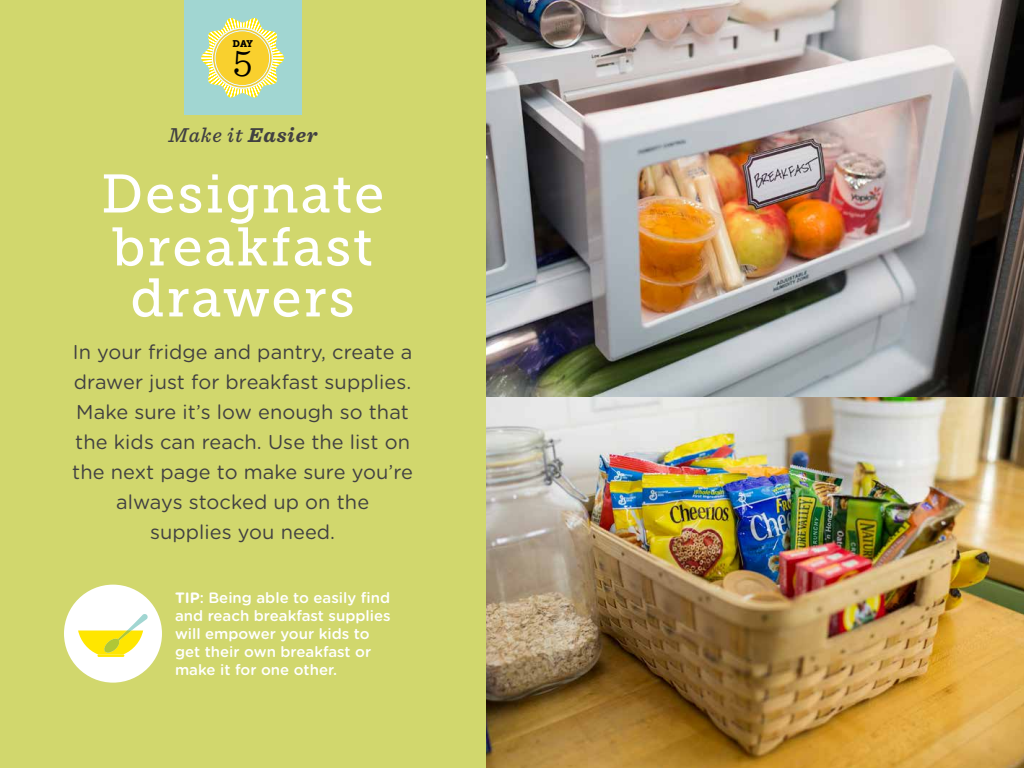
<style>
.page{position:relative;width:1024px;height:768px;background:#fff}
.page>*{position:absolute;margin:0;border:0;box-sizing:border-box;transform-origin:0 0}
.t1{font:54px/52px "Museo Slab 500";letter-spacing:.04em;color:#fff;text-align:center}
.t2{font:300 39.9px "Sentinel";color:#000}
.t3{font:italic 500 21px "Sentinel";letter-spacing:.04em;color:#414042}
.t4{font:20px/30px "Gotham Rounded";letter-spacing:.005em;color:#414042;text-align:center}
.t5{font:500 15px/18px "Gotham Rounded";color:#fff}
.t6{font:9.6px "Museo Slab 900";color:#000}
.s1{font-weight:700}
</style>
<div class="page">
<div style="left:0;top:0;width:486px;height:768px;background:#d1d76d"></div>
<div style="left:184px;top:0;width:118px;height:115px;background:#a1d6d2"></div>
<img style="left:486px;top:0;width:538px;height:768px">
<div style="left:64px;top:585px;width:98px;height:98px;background:#fff;border-radius:50%"></div>
<svg style="left:78px;top:614px;width:70px;height:43px"></svg>
<svg style="left:201px;top:18px;width:83px;height:80px"></svg>
<p class="t6" style="left:233px;top:38px;width:22px">DAY</p>
<h2 class="t2" style="left:233px;top:33px;width:21px">5</h2>
<p class="t3" style="left:168px;top:119px;width:151px">Make it <span class="s1">Easier</span></p>
<h1 class="t1" style="left:101px;top:168px;width:285px">Designate breakfast drawers</h1>
<p class="t4" style="left:72px;top:336px;width:342px">In your fridge and pantry, create a drawer just for breakfast supplies.<br>Make sure it’s low enough so that the kids can reach. Use the list on the next page to make sure you’re always stocked up on the<br>supplies you need.</p>
<p class="t5" style="left:175px;top:588px;width:217px"><span class="s1">TIP</span>: Being able to easily find and reach breakfast supplies will empower your kids to get their own breakfast or make it for one other.</p>
</div>
